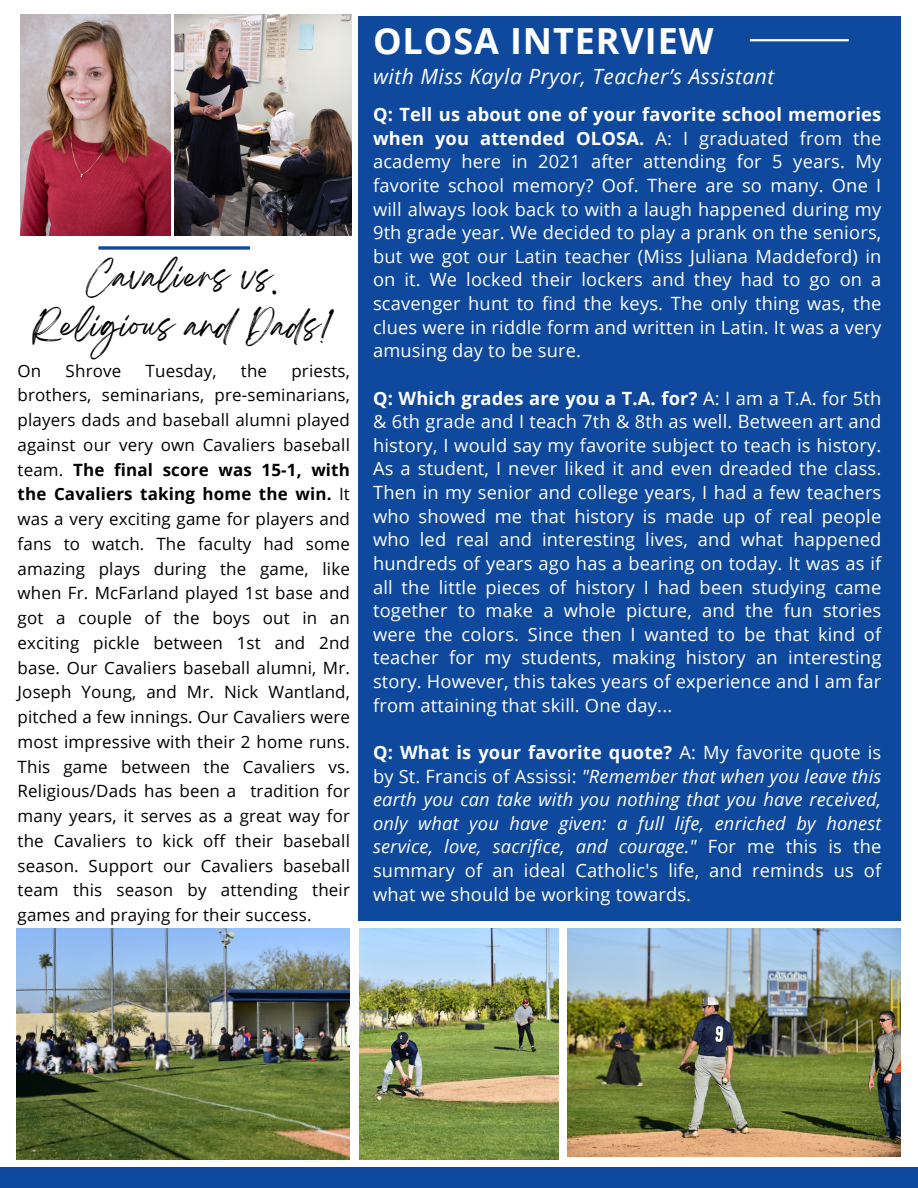
<style>
.page{position:relative;width:918px;height:1188px;background:#fff}
.page>*{position:absolute;margin:0;border:0;box-sizing:border-box;transform-origin:0 0}
.t1{font:700 36px "Open Sans";letter-spacing:.025em;color:#fff}
.t2{font:28.5px/48.3px "Breathing";letter-spacing:.025em;color:#000;text-align:center}
.t3{font:italic 21px "Open Sans";letter-spacing:.025em;color:#fff}
.t4{font:18.3px/23.7px "Open Sans";letter-spacing:.01em;color:#fff;text-align:justify}
.t5{font:italic 18.3px/23.7px "Open Sans";letter-spacing:.01em;color:#fff;text-align:justify}
.t6{font:16.95px/24.8px "Open Sans";letter-spacing:.01em;color:#000;text-align:justify}
.s1{font-weight:700}
.s2{font-weight:700;font-style:normal}
.s3{font-style:normal}
</style>
<div class="page">
<img style="left:21px;top:15px;width:149px;height:220px">
<div style="left:358px;top:16px;width:543px;height:904px;background:#0f499e"></div>
<hr style="left:750px;top:39px;width:99px;height:2px;background:#fff">
<img style="left:174px;top:15px;width:178px;height:220px">
<svg style="left:98px;top:246px;width:152px;height:4px"></svg>
<div style="left:0;top:1168px;width:918px;height:20px;background:#0f499e"></div>
<img style="left:17px;top:929px;width:333px;height:231px">
<img style="left:568px;top:929px;width:333px;height:227px">
<img style="left:359px;top:929px;width:200px;height:231px">
<h1 class="t2" style="left:33px;top:260px;width:301px">Cavaliers vs.<br>Religious and Dads!</h1>
<h3 class="t6" style="left:18px;top:358px;width:25px">On</h3>
<h3 class="t6" style="left:66px;top:358px;width:57px">Shrove</h3>
<h3 class="t6" style="left:146px;top:358px;width:72px">Tuesday,</h3>
<h3 class="t6" style="left:241px;top:358px;width:28px">the</h3>
<h3 class="t6" style="left:18px;top:358px;width:334px;text-indent:274px">priests, brothers, seminarians, pre-seminarians, players dads and baseball alumni played against our very own Cavaliers baseball team. <span class="s1">The final score was 15-1, with the Cavaliers taking home the win.</span> It was a very exciting game for players and fans to watch. The faculty had some amazing plays during the game, like when Fr. McFarland played 1st base and got a couple of the boys out in an exciting pickle between 1st and 2nd base. Our Cavaliers baseball alumni, Mr.<br>Joseph Young, and Mr. Nick Wantland, pitched a few innings. Our Cavaliers were most impressive with their 2 home runs.<br>This game between the Cavaliers vs.<br>Religious/Dads has been a tradition for many years, it serves as a great way for the Cavaliers to kick off their baseball season. Support our Cavaliers baseball team this season by attending their games and praying for their success.</h3>
<p class="t1" style="left:373px;top:15px;width:342px">OLOSA INTERVIEW</p>
<p class="t3" style="left:373px;top:61px;width:403px">with Miss Kayla Pryor, Teacher’s Assistant</p>
<p class="t4" style="left:373px;top:102px;width:510px"><span class="s1">Q: Tell us about one of your favorite school memories when you attended OLOSA.</span> A: I graduated from the academy here in 2021 after attending for 5 years. My favorite school memory? Oof. There are so many. One I will always look back to with a laugh happened during my 9th grade year. We decided to play a prank on the seniors, but we got our Latin teacher (Miss Juliana Maddeford) in on it. We locked their lockers and they had to go on a scavenger hunt to find the keys. The only thing was, the clues were in riddle form and written in Latin. It was a very amusing day to be sure.</p>
<p class="t4" style="left:373px;top:386px;width:510px"><span class="s1">Q: Which grades are you a T.A. for?</span> A: I am a T.A. for 5th &amp; 6th grade and I teach 7th &amp; 8th as well. Between art and history, I would say my favorite subject to teach is history.<br>As a student, I never liked it and even dreaded the class.<br>Then in my senior and college years, I had a few teachers who showed me that history is made up of real people who led real and interesting lives, and what happened hundreds of years ago has a bearing on today. It was as if all the little pieces of history I had been studying came together to make a whole picture, and the fun stories were the colors. Since then I wanted to be that kind of teacher for my students, making history an interesting story. However, this takes years of experience and I am far from attaining that skill. One day...</p>
<p class="t5" style="left:373px;top:740px;width:510px"><span class="s2">Q: What is your favorite quote?</span> <span class="s3">A: My favorite quote is by St. Francis of Assissi:</span> "Remember that when you leave this earth you can take with you nothing that you have received, only what you have given: a full life, enriched by honest service, love, sacrifice, and courage." <span class="s3">For me this is the summary of an ideal Catholic's life, and reminds us of what we should be working towards.</span></p>
</div>
